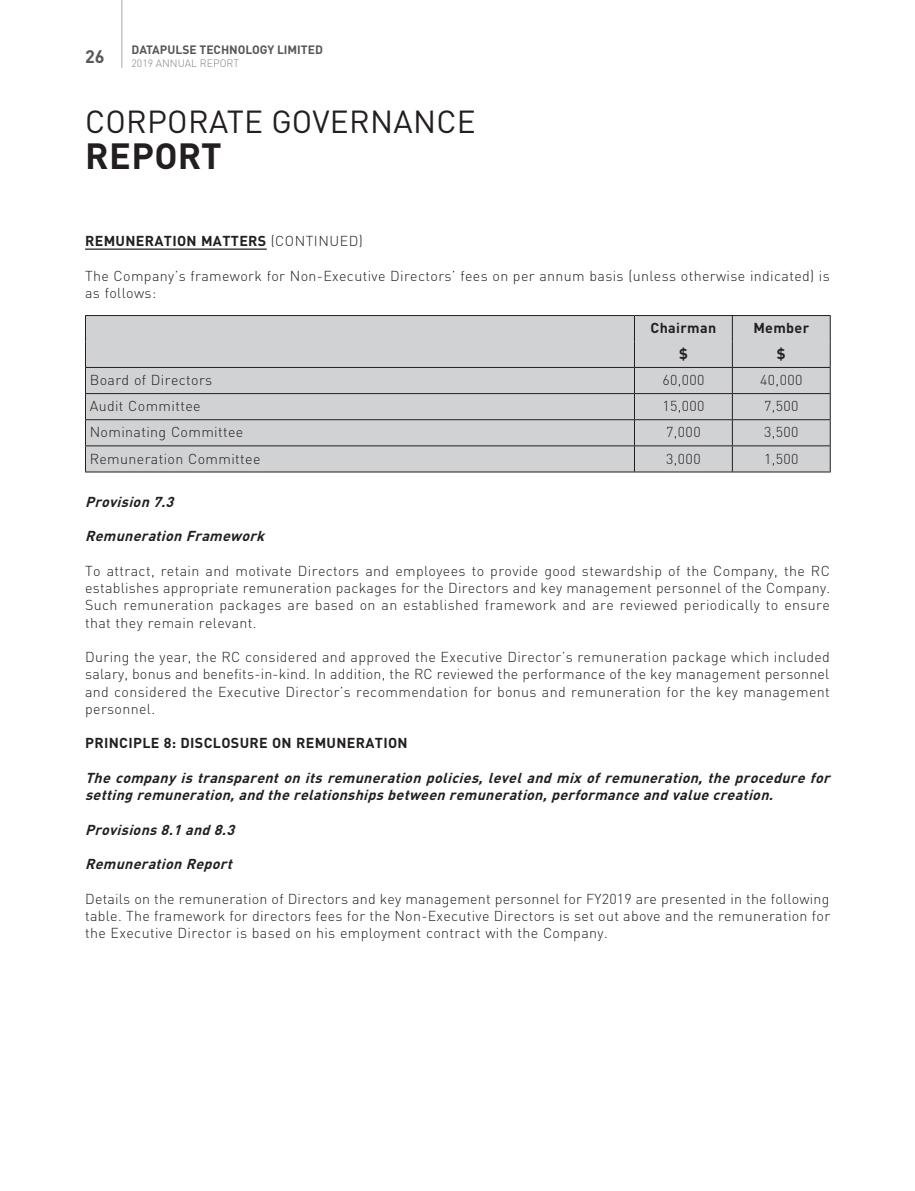
<style>
.page{position:relative;width:915px;height:1191px;background:#fff}
.page>*{position:absolute;margin:0;border:0;box-sizing:border-box;transform-origin:0 0}
.t1{font:700 36px "DINOT";letter-spacing:.01em;color:#231f20}
.t2{font:31.5px "DINOT";letter-spacing:.01em;color:#231f20}
.t3{font:700 18px "DINOT";color:#57585a}
.t4{font:300 14.25px/17.2px "DINOT";letter-spacing:.025em;color:#231f20;text-align:justify}
.t5{font:italic 700 14.25px/17.2px "DINOT";color:#231f20}
.t6{font:700 14.25px "DINOT";letter-spacing:.025em;color:#231f20}
.t7{font:700 12px "DINOT";color:#57585a}
.t8{font:300 10.5px "DINOT";color:#808285}
.s1{font-weight:300}
</style>
<div class="page">
<hr style="left:121px;top:0;width:1px;height:68px;background:#a8a9ad">
<hr style="left:85px;top:248px;width:182px;height:2px;background:#231f20">
<div style="left:86px;top:316px;width:743px;height:155px;background:#d1d2d4"></div>
<hr style="left:634px;top:315px;width:196px;height:1px;background:#231f20">
<hr style="left:634px;top:367px;width:98px;height:1px;background:#231f20">
<hr style="left:732px;top:367px;width:98px;height:1px;background:#231f20">
<hr style="left:85px;top:393px;width:549px;height:1px;background:#231f20">
<hr style="left:634px;top:393px;width:98px;height:1px;background:#231f20">
<hr style="left:732px;top:393px;width:98px;height:1px;background:#231f20">
<hr style="left:85px;top:419px;width:549px;height:1px;background:#231f20">
<hr style="left:634px;top:419px;width:98px;height:1px;background:#231f20">
<hr style="left:732px;top:419px;width:98px;height:1px;background:#231f20">
<hr style="left:85px;top:445px;width:549px;height:1px;background:#231f20">
<hr style="left:634px;top:445px;width:98px;height:1px;background:#231f20">
<hr style="left:732px;top:445px;width:98px;height:1px;background:#231f20">
<svg style="left:731px;top:316px;width:1px;height:155px"></svg>
<svg style="left:829px;top:316px;width:1px;height:155px"></svg>
<hr style="left:85px;top:471px;width:745px;height:1px;background:#231f20">
<hr style="left:85px;top:315px;width:549px;height:1px;background:#231f20">
<svg style="left:85px;top:316px;width:1px;height:155px"></svg>
<svg style="left:634px;top:316px;width:1px;height:155px"></svg>
<hr style="left:85px;top:367px;width:549px;height:1px;background:#231f20">
<p class="t3" style="left:85px;top:50px;width:21px">26</p>
<p class="t7" style="left:131px;top:46px;width:193px">DATAPULSE TECHNOLOGY LIMITED</p>
<p class="t8" style="left:131px;top:60px;width:109px">2019 ANNUAL REPORT</p>
<h2 class="t2" style="left:85px;top:104px;width:392px">CORPORATE GOVERNANCE</h2>
<h1 class="t1" style="left:85px;top:143px;width:138px">REPORT</h1>
<p class="t6" style="left:85px;top:236px;width:279px">REMUNERATION MATTERS <span class="s1">(CONTINUED)</span></p>
<p class="t4" style="left:85px;top:269px;width:746px">The Company’s framework for Non-Executive Directors’ fees on per annum basis (unless otherwise indicated) is as follows:</p>
<p class="t6" style="left:650px;top:323px;width:67px">Chairman</p>
<p class="t6" style="left:753px;top:323px;width:57px">Member</p>
<p class="t6" style="left:678px;top:349px;width:10px">$</p>
<p class="t6" style="left:776px;top:349px;width:10px">$</p>
<p class="t4" style="left:90px;top:373px;width:124px">Board of Directors</p>
<p class="t4" style="left:662px;top:373px;width:44px">60,000</p>
<p class="t4" style="left:760px;top:373px;width:44px">40,000</p>
<p class="t4" style="left:90px;top:399px;width:112px">Audit Committee</p>
<p class="t4" style="left:662px;top:399px;width:44px">15,000</p>
<p class="t4" style="left:763px;top:399px;width:36px">7,500</p>
<p class="t4" style="left:90px;top:425px;width:155px">Nominating Committee</p>
<p class="t4" style="left:666px;top:425px;width:36px">7,000</p>
<p class="t4" style="left:763px;top:425px;width:36px">3,500</p>
<p class="t4" style="left:90px;top:451px;width:172px">Remuneration Committee</p>
<p class="t4" style="left:666px;top:451px;width:36px">3,000</p>
<p class="t4" style="left:763px;top:451px;width:36px">1,500</p>
<p class="t5" style="left:85px;top:495px;width:93px">Provision 7.3</p>
<p class="t5" style="left:85px;top:529px;width:184px">Remuneration Framework</p>
<p class="t4" style="left:85px;top:564px;width:746px">To attract, retain and motivate Directors and employees to provide good stewardship of the Company, the RC establishes appropriate remuneration packages for the Directors and key management personnel of the Company.<br>Such remuneration packages are based on an established framework and are reviewed periodically to ensure that they remain relevant.</p>
<p class="t4" style="left:85px;top:650px;width:746px">During the year, the RC considered and approved the Executive Director’s remuneration package which included salary, bonus and benefits-in-kind. In addition, the RC reviewed the performance of the key management personnel and considered the Executive Director’s recommendation for bonus and remuneration for the key management personnel.</p>
<p class="t6" style="left:85px;top:738px;width:324px">PRINCIPLE 8: DISCLOSURE ON REMUNERATION</p>
<p class="t5" style="left:85px;top:771px;width:749px">The company is transparent on its remuneration policies, level and mix of remuneration, the procedure for setting remuneration,and the relationships between remuneration,performance and value creation.</p>
<p class="t5" style="left:85px;top:822px;width:154px">Provisions 8.1 and 8.3</p>
<p class="t5" style="left:85px;top:857px;width:152px">Remuneration Report</p>
<p class="t4" style="left:85px;top:892px;width:746px">Details on the remuneration of Directors and key management personnel for FY2019 are presented in the following table. The framework for directors fees for the Non-Executive Directors is set out above and the remuneration for the Executive Director is based on his employment contract with the Company.</p>
</div>
